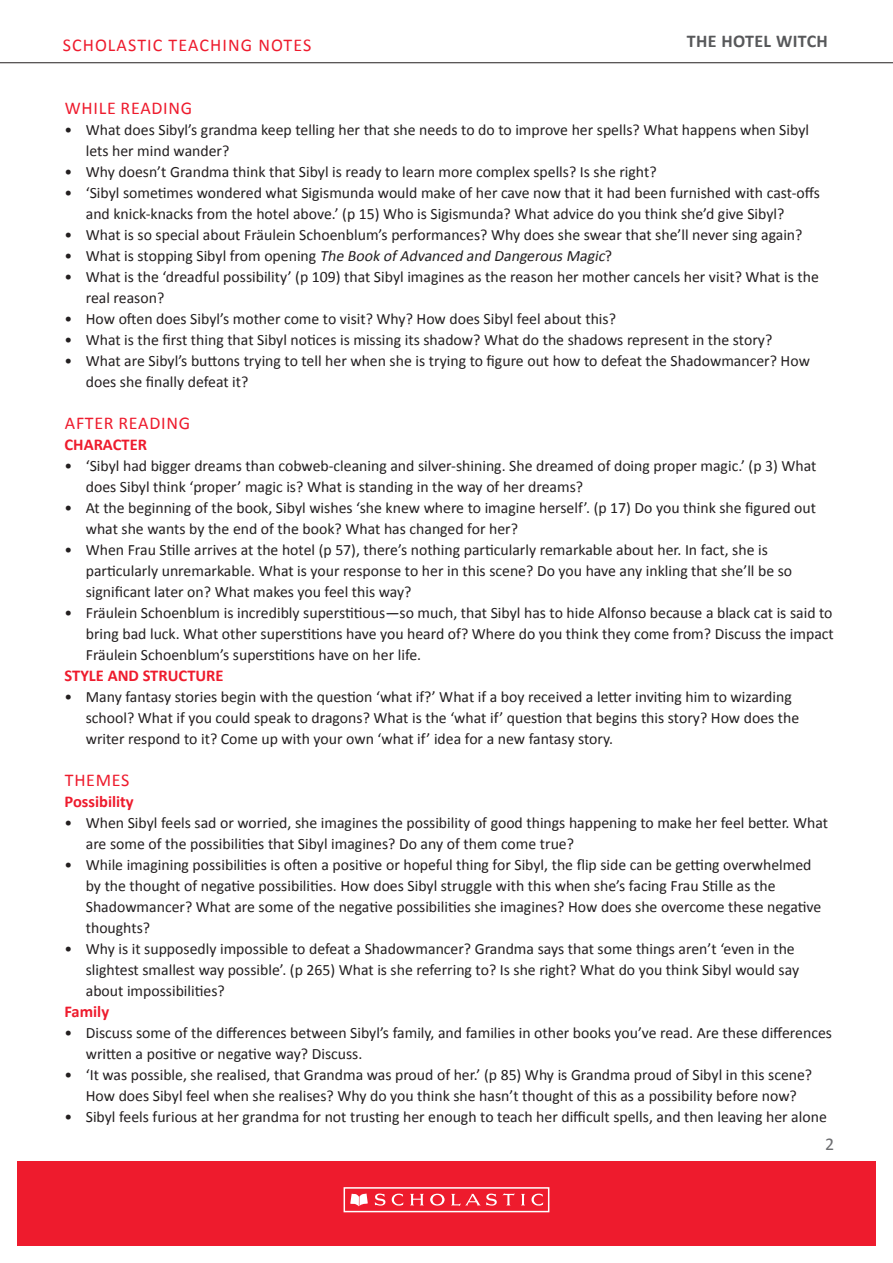
<style>
.page{position:relative;width:893px;height:1263px;background:#fff}
.page>*{position:absolute;margin:0;border:0;box-sizing:border-box;transform-origin:0 0}
.SUB_HEAD_2{font:18px "Calibri";letter-spacing:.04em;color:#ee1b2d}
.SUB_HEAD_2-2{font:18px "Calibri";letter-spacing:.06em;color:#ee1b2d}
.t1{font:700 18px "Calibri";letter-spacing:.02em;color:#57585a}
.t2{font:18px "Calibri";color:#6c6d70}
.SUB_HEAD_3{font:700 16.5px "Calibri";color:#ee1b2d}
.t3{font:15.75px/21px "Calibri";color:#231f20}
.t4{font:italic 15.75px "Calibri";color:#231f20}
.s1{font-style:normal}
</style>
<div class="page">
<div style="left:17px;top:1161px;width:859px;height:85px;background:#ee1b2d"></div>
<div style="left:344px;top:1187px;width:205px;height:25px;border:2px solid #fff"></div>
<svg style="left:350px;top:1193px;width:18px;height:13px"></svg>
<svg style="left:375px;top:1193px;width:28px;height:13px"></svg>
<svg style="left:410px;top:1194px;width:14px;height:11px"></svg>
<svg style="left:521px;top:1194px;width:4px;height:11px"></svg>
<svg style="left:531px;top:1193px;width:12px;height:13px"></svg>
<svg style="left:430px;top:1194px;width:15px;height:11px"></svg>
<svg style="left:451px;top:1193px;width:64px;height:13px"></svg>
<hr style="left:0;top:62px;width:893px;height:1px;background:#231f20">
<p class="SUB_HEAD_2-2" style="left:63px;top:32px;width:250px">SCHOLASTIC TEACHING NOTES</p>
<p class="t1" style="left:687px;top:28px;width:143px">THE HOTEL WITCH</p>
<p class="SUB_HEAD_2" style="left:65px;top:95px;width:129px">WHILE READING</p>
<p class="t3" style="left:86px;top:118px;width:725px;text-indent:-21px">• What does Sibyl’s grandma keep telling her that she needs to do to improve her spells? What happens when Sibyl lets her mind wander?</p>
<p class="t3" style="left:65px;top:160px;width:594px">• Why doesn’t Grandma think that Sibyl is ready to learn more complex spells? Is she right?</p>
<p class="t3" style="left:86px;top:181px;width:736px;text-indent:-21px">• ‘Sibyl sometimes wondered what Sigismunda would make of her cave now that it had been furnished with cast-offs and knick-knacks from the hotel above.’ (p 15) Who is Sigismunda? What advice do you think she’d give Sibyl?</p>
<p class="t3" style="left:65px;top:223px;width:739px">• What is so special about Fräulein Schoenblum’s performances? Why does she swear that she’ll never sing again?</p>
<p class="t4" style="left:65px;top:244px;width:549px"><span class="s1">• W h a t i s sto p p i n g S i by l fro m o p e n i n g</span> The Book ofAdvanced and DangerousMagic<span class="s1">?</span></p>
<p class="t3" style="left:86px;top:265px;width:735px;text-indent:-21px">• What is the ‘dreadful possibility’ (p 109) that Sibyl imagines as the reason her mother cancels her visit? What is the real reason?</p>
<p class="t3" style="left:65px;top:307px;width:553px">• How often does Sibyl’s mother come to visit? Why? How does Sibyl feel about this?</p>
<p class="t3" style="left:65px;top:328px;width:709px">• What is the first thing that Sibyl notices is missing its shadow? What do the shadows represent in the story?</p>
<p class="t3" style="left:86px;top:349px;width:726px;text-indent:-21px">• What are Sibyl’s buttons trying to tell her when she is trying to figure out how to defeat the Shadowmancer? How does she finally defeat it?</p>
<p class="SUB_HEAD_2" style="left:65px;top:410px;width:127px">AFTER READING</p>
<p class="SUB_HEAD_3" style="left:65px;top:432px;width:84px">CHARACTER</p>
<p class="t3" style="left:86px;top:454px;width:732px;text-indent:-21px">• ‘Sibyl had bigger dreams than cobweb-cleaning and silver-shining. She dreamed of doing proper magic.’ (p 3) What does Sibyl think ‘proper’ magic is? What is standing in the way of her dreams?</p>
<p class="t3" style="left:86px;top:496px;width:732px;text-indent:-21px">• At the beginning of the book, Sibyl wishes ‘she knew where to imagine herself’. (p 17) Do you think she figured out what she wants by the end of the book? What has changed for her?</p>
<p class="t3" style="left:86px;top:538px;width:708px;text-indent:-21px">• When Frau Stille arrives at the hotel (p 57), there’s nothing particularly remarkable about her. In fact, she is particularly unremarkable. What is your response to her in this scene? Do you have any inkling that she’ll be so significant later on? What makes you feel this way?</p>
<p class="t3" style="left:86px;top:601px;width:750px;text-align:justify;text-indent:-21px">• Fräulein Schoenblum is incredibly superstitious—so much, that Sibyl has to hide Alfonso because a black cat is said to bring bad luck. What other superstitions have you heard of? Where do you think they come from? Discuss the impact Fräulein Schoenblum’s superstitions have on her life.</p>
<p class="SUB_HEAD_3" style="left:65px;top:663px;width:161px">STYLE AND STRUCTURE</p>
<p class="t3" style="left:86px;top:685px;width:715px;text-indent:-21px">• Many fantasy stories begin with the question ‘what if?’ What if a boy received a letter inviting him to wizarding school? What if you could speak to dragons? What is the ‘what if’ question that begins this story? How does the writer respond to it? Come up with your own ‘what if’ idea for a new fantasy story.</p>
<p class="SUB_HEAD_2" style="left:65px;top:767px;width:66px">THEMES</p>
<p class="SUB_HEAD_3" style="left:65px;top:789px;width:71px">Possibility</p>
<p class="t3" style="left:86px;top:811px;width:744px;text-indent:-21px">• When Sibyl feels sad or worried, she imagines the possibility of good things happening to make her feel better. What are some of the possibilities that Sibyl imagines? Do any of them come true?</p>
<p class="t3" style="left:86px;top:853px;width:737px;text-indent:-21px">• While imagining possibilities is often a positive or hopeful thing for Sibyl, the flip side can be getting overwhelmed by the thought of negative possibilities. How does Sibyl struggle with this when she’s facing Frau Stille as the Shadowmancer? What are some of the negative possibilities she imagines? How does she overcome these negative thoughts?</p>
<p class="t3" style="left:86px;top:937px;width:715px;text-indent:-21px">• Why is it supposedly impossible to defeat a Shadowmancer? Grandma says that some things aren’t ‘even in the slightest smallest way possible’. (p 265) What is she referring to? Is she right? What do you think Sibyl would say about impossibilities?</p>
<p class="SUB_HEAD_3" style="left:65px;top:999px;width:46px">Family</p>
<p class="t3" style="left:86px;top:1021px;width:748px;text-indent:-21px">• Discuss some of the differences between Sibyl’s family, and families in other books you’ve read. Are these differences written a positive or negative way? Discuss.</p>
<p class="t3" style="left:65px;top:1063px;width:749px;text-align:center">• ‘It was possible, she realised, that Grandma was proud of her.’ (p 85) Why is Grandma proud of Sibyl in this scene?<br>How does Sibyl feel when she realises? Why do you think she hasn’t thought of this as a possibility before now?</p>
<p class="t3" style="left:65px;top:1105px;width:764px">• Sibyl feels furious at her grandma for not trusting her enough to teach her difficult spells, and then leaving her alone</p>
<p class="t2" style="left:825px;top:1131px;width:11px">2</p>
</div>
